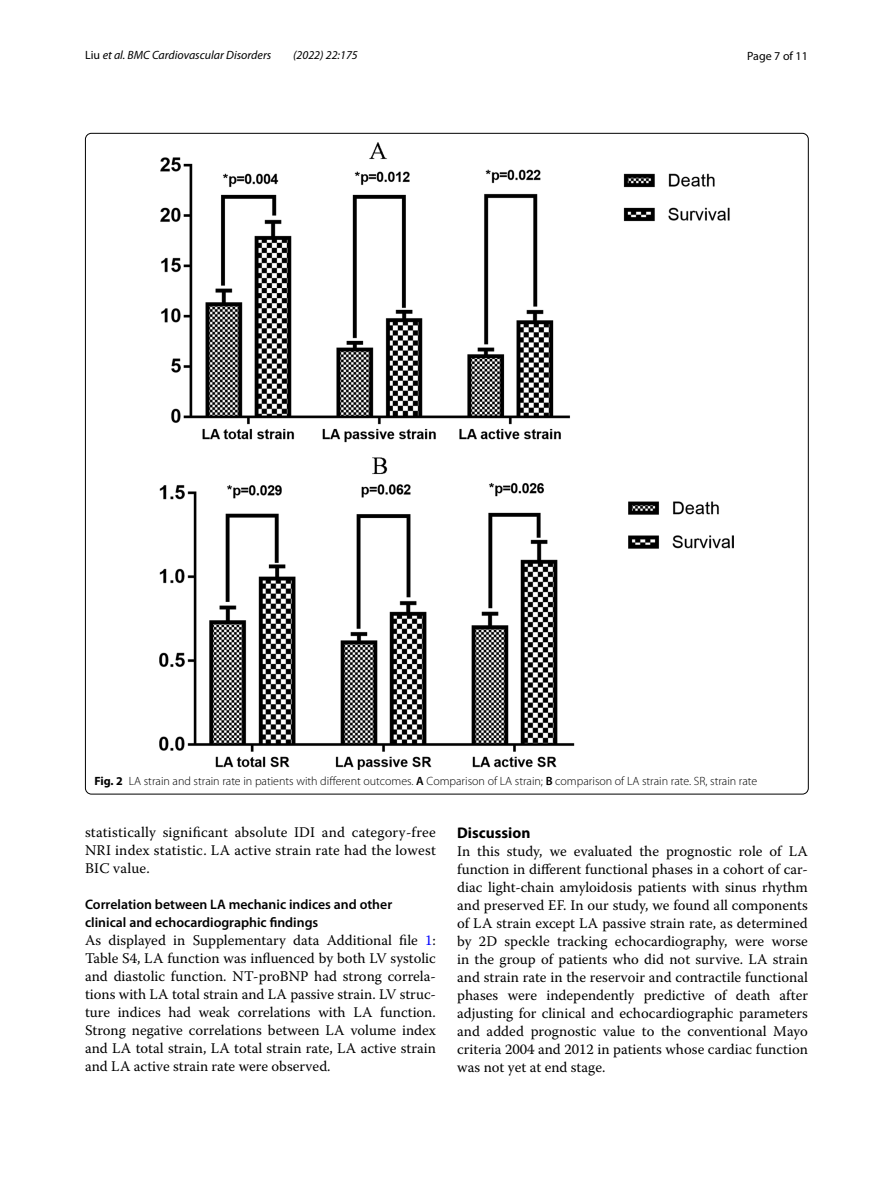
<style>
.page{position:relative;width:893px;height:1187px;background:#fff}
.page>*{position:absolute;margin:0;border:0;box-sizing:border-box;transform-origin:0 0}
.t1{font:700 15.45px "Myriad Pro";color:#000}
.t2{font:14.7px/18px "Warnock Pro";color:#000;text-align:justify}
.t3{font:600 13.8px/18px "Myriad Pro";color:#000}
.t4{font:300 12px "Myriad Pro";color:#000}
.t5{font:italic 12px "Myriad Pro";color:#000}
.t6{font:12px "Myriad Pro";color:#000}
.s1{font-style:normal}
.s2{font-weight:700}
.s3{font-weight:600}
.s4{color:#00f}
</style>
<div class="page">
<img style="left:160px;top:142px;width:574px;height:627px">
<p class="t5" style="left:85px;top:48px;width:188px"><span class="s1">Liu</span> et al. BMC Cardiovascular Disorders</p>
<p class="t5" style="left:293px;top:48px;width:66px">(2022) 22:175</p>
<p class="t6" style="left:747px;top:48px;width:62px">Page 7 of 11</p>
<p class="t4" style="left:94px;top:774px;width:664px"><span class="s2">Fig. 2</span> LA strain and strain rate in patients with different outcomes. <span class="s3">A</span> Comparison of LA strain; <span class="s3">B</span> comparison of LA strain rate. SR, strain rate</p>
<p class="t2" style="left:85px;top:822px;width:352px">statistically significant absolute IDI and category-free NRI index statistic. LA active strain rate had the lowest BIC value.</p>
<p class="t3" style="left:85px;top:895px;width:309px">Correlation between LA mechanic indices and other clinical and echocardiographic findings</p>
<p class="t2" style="left:85px;top:930px;width:352px">As displayed in Supplementary data Additional file <span class="s4">1</span>:<br>Table S4, LA function was influenced by both LV systolic and diastolic function. NT-proBNP had strong correla&shy;tions with LA total strain and LA passive strain. LV struc&shy;ture indices had weak correlations with LA function.<br>Strong negative correlations between LA volume index and LA total strain, LA total strain rate, LA active strain and LA active strain rate were observed.</p>
<p class="t1" style="left:457px;top:822px;width:75px">Discussion</p>
<p class="t2" style="left:457px;top:841px;width:352px">In this study, we evaluated the prognostic role of LA function in different functional phases in a cohort of car&shy;diac light-chain amyloidosis patients with sinus rhythm and preserved EF. In our study, we found all components of LA strain except LA passive strain rate, as determined by 2D speckle tracking echocardiography, were worse in the group of patients who did not survive. LA strain and strain rate in the reservoir and contractile functional phases were independently predictive of death after adjusting for clinical and echocardiographic parameters and added prognostic value to the conventional Mayo criteria 2004 and 2012 in patients whose cardiac function was not yet at end stage.</p>
</div>
